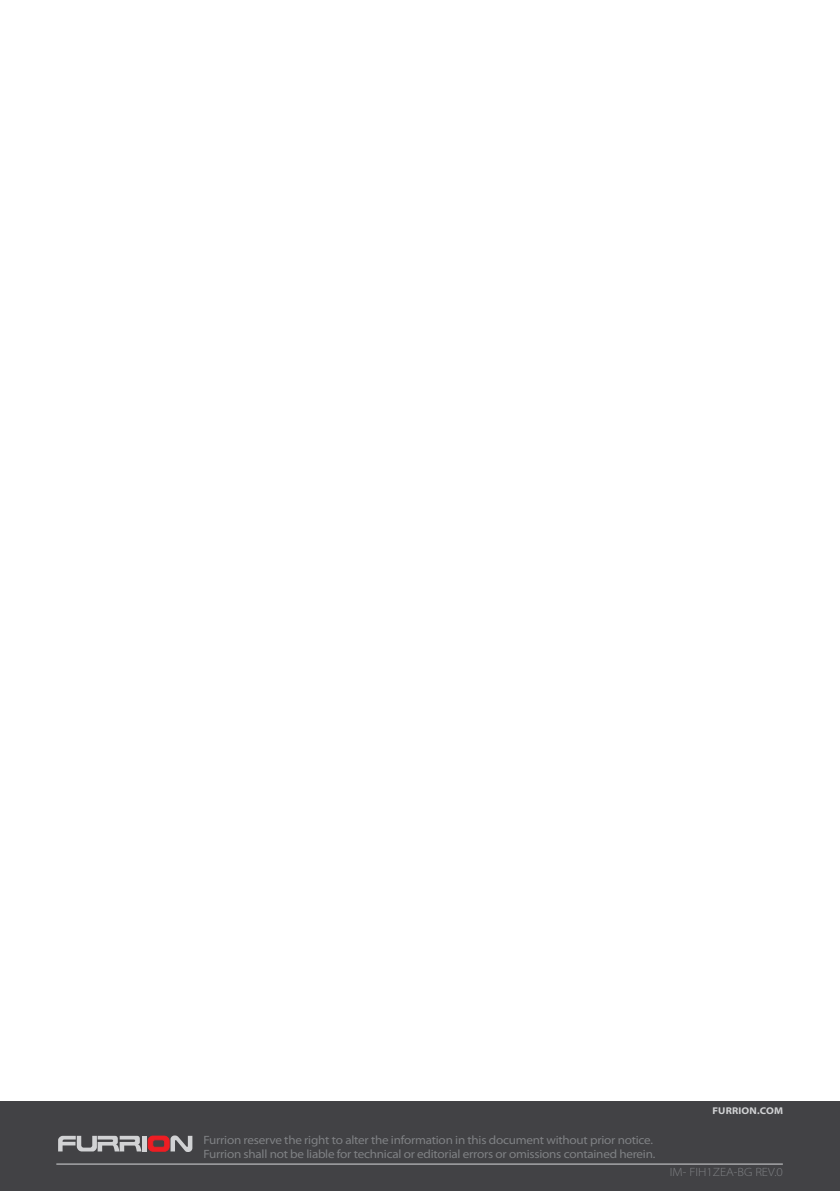
<style>
.page{position:relative;width:840px;height:1191px;background:#fff}
.page>*{position:absolute;margin:0;border:0;box-sizing:border-box;transform-origin:0 0}
.t1{font:semi-expanded 12px/14.4px "Myriad Pro";letter-spacing:-.02em;color:#808285}
.t2{font:300 semi-expanded 12px "Myriad Pro";color:#808285}
.t3{font:700 semi-expanded 9.8px "Myriad Pro";letter-spacing:.02em;color:#d1d2d4}
</style>
<div class="page">
<div style="left:0;top:1102px;width:839px;height:89px;background:#424245"></div>
<hr style="left:56px;top:1163px;width:726px;height:1px;background:#d1d2d4">
<svg style="left:58px;top:1135px;width:83px;height:16px"></svg>
<div style="left:142px;top:1135px;width:5px;height:16px;background:#d1d2d4"></div>
<svg style="left:147px;top:1135px;width:45px;height:17px"></svg>
<p class="t1" style="left:203px;top:1132px;width:453px">Furrion reserve the right to alter the information in this document without prior notice.<br>Furrion shall not be liable for technical or editorial errors or omissions contained herein.</p>
<p class="t3" style="left:712px;top:1105px;width:72px">FURRION.COM</p>
<p class="t2" style="left:669px;top:1165px;width:114px">IM- FIH1ZEA-BG REV.0</p>
</div>
